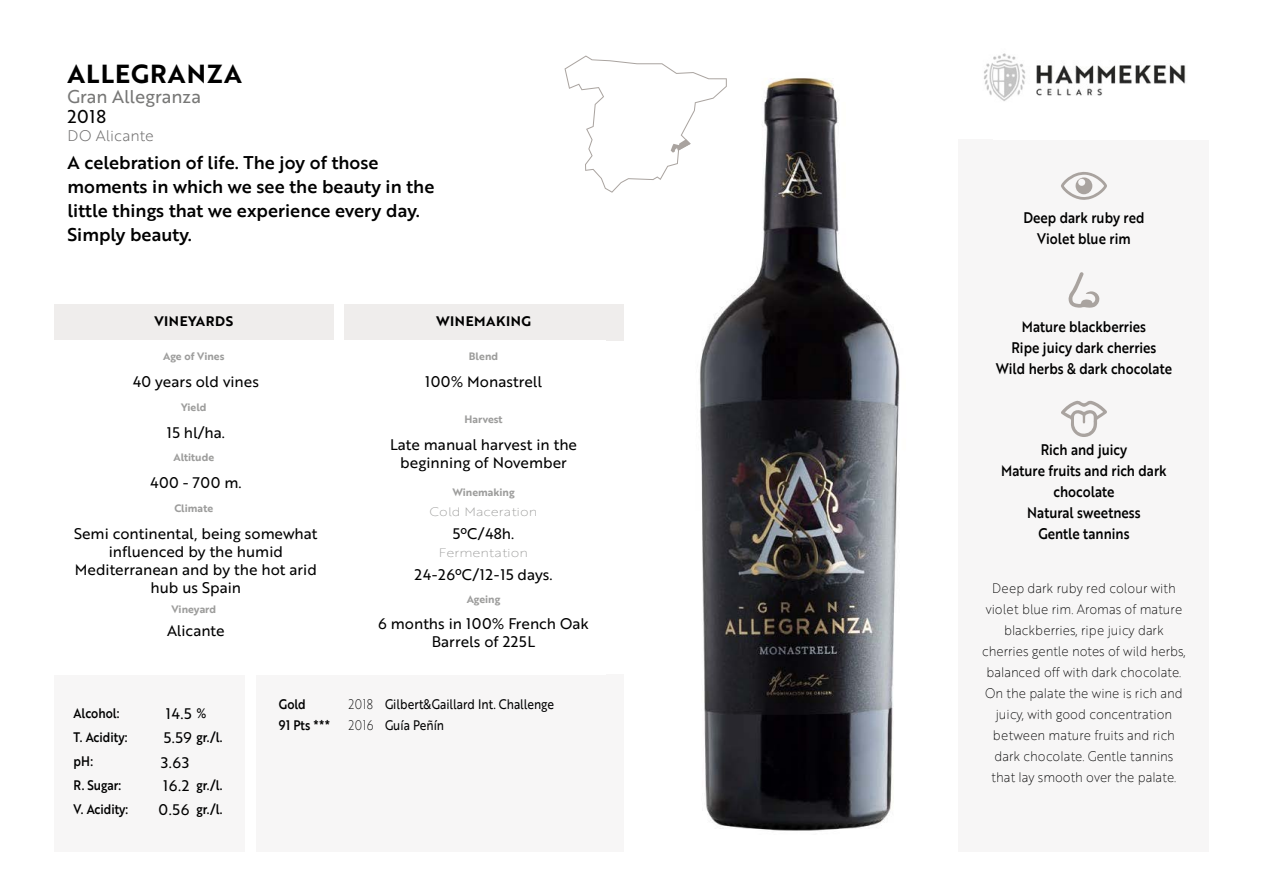
<style>
.page{position:relative;width:1263px;height:893px;background:#fff}
.page>*{position:absolute;margin:0;border:0;box-sizing:border-box;transform-origin:0 0}
.t1{font:25.5px "Brother 1816 Bold";letter-spacing:.04em;color:#000}
.t2{font:18px/24px "Brother 1816 Medium";color:#000}
.t3{font:18px "Brother 1816 Regular";color:#777776}
.t4{font:18px "Brother 1816 Regular";color:#000}
.t5{font:15px/18px "Brother 1816 Regular";color:#000;text-align:center}
.t6{font:15px/21px "Brother 1816 Medium";color:#000;text-align:center;scale:.88 1}
.t7{font:15px "Brother 1816 Regular";letter-spacing:.02em;color:#000}
.t8{font:15px "Brother 1816 Light";color:#706f6f}
.t9{font:13.5px/21px "Brother 1816 Thin";color:#000;text-align:center;scale:.92 1}
.t10{font:13.5px/23.9px "Brother 1816 Medium";color:#000;scale:.88 1}
.t11{font:13.5px/21px "Brother 1816 Regular";color:#000;scale:.87 1}
.t12{font:13.5px "Brother 1816 Bold";letter-spacing:.04em;color:#000}
.t13{font:13.5px/21px "Brother 1816 Thin";letter-spacing:.04em;color:#000;scale:.87 1}
.t14{font:12px "Brother 1816 Thin";color:#9d9d9c;scale:1.15 1}
.t15{font:10.5px "Brother 1816 Bold";color:#9d9d9c}
</style>
<div class="page">
<div style="left:958px;top:140px;width:251px;height:711px;background:#f7f6f6"></div>
<div style="left:257px;top:675px;width:366px;height:176px;background:#f7f6f6"></div>
<div style="left:54px;top:675px;width:190px;height:176px;background:#f7f6f6"></div>
<div style="left:344px;top:304px;width:279px;height:36px;background:#efedec"></div>
<div style="left:54px;top:304px;width:280px;height:36px;background:#efedec"></div>
<svg style="left:1061px;top:400px;width:46px;height:37px"></svg>
<svg style="left:1068px;top:272px;width:32px;height:36px"></svg>
<svg style="left:1061px;top:172px;width:46px;height:28px"></svg>
<img style="left:992px;top:53px;width:194px;height:48px">
<img style="left:606px;top:78px;width:294px;height:753px">
<img style="left:606px;top:675px;width:17px;height:156px">
<img style="left:606px;top:304px;width:17px;height:36px">
<img style="left:984px;top:63px;width:8px;height:32px">
<svg style="left:564px;top:55px;width:163px;height:138px"></svg>
<h1 class="t1" style="left:67px;top:54px;width:176px">ALLEGRANZA</h1>
<h2 class="t3" style="left:67px;top:83px;width:135px">Gran Allegranza</h2>
<h2 class="t4" style="left:67px;top:103px;width:40px">2018</h2>
<p class="t8" style="left:67px;top:125px;width:88px">DO Alicante</p>
<h2 class="t2" style="left:67px;top:150px;width:368px">A celebration of life. The joy of those moments in which we see the beauty in the little things that we experience every day.<br>Simply beauty.</h2>
<p class="t12" style="left:154px;top:310px;width:80px">VINEYARDS</p>
<p class="t12" style="left:436px;top:310px;width:97px">WINEMAKING</p>
<p class="t15" style="left:163px;top:348px;width:63px">Age of Vines</p>
<p class="t15" style="left:469px;top:348px;width:31px">Blend</p>
<p class="t5" style="left:133px;top:372px;width:128px">40 years old vines</p>
<p class="t5" style="left:425px;top:372px;width:119px">100% Monastrell</p>
<p class="t5" style="left:167px;top:423px;width:60px">15 hl/ha.</p>
<p class="t5" style="left:390px;top:435px;width:189px">Late manual harvest in the beginning of November</p>
<p class="t5" style="left:150px;top:473px;width:93px">400 - 700 m.</p>
<p class="t5" style="left:74px;top:524px;width:245px">Semi continental, being somewhat</p>
<p class="t5" style="left:453px;top:524px;width:63px">5ºC/48h.</p>
<p class="t5" style="left:75px;top:542px;width:244px">influenced by the humid<br>Mediterranean and by the hot arid hub us Spain</p>
<p class="t15" style="left:181px;top:399px;width:27px">Yield</p>
<p class="t15" style="left:464px;top:412px;width:40px">Harvest</p>
<p class="t15" style="left:173px;top:449px;width:42px">Altitude</p>
<p class="t15" style="left:452px;top:484px;width:64px">Winemaking</p>
<p class="t14" style="left:430px;top:503px;width:95px">Cold Maceration</p>
<p class="t14" style="left:439px;top:544px;width:79px">Fermentation</p>
<p class="t15" style="left:174px;top:500px;width:40px">Climate</p>
<p class="t7" style="left:414px;top:563px;width:140px">24-26ºC/12-15 days.</p>
<p class="t15" style="left:467px;top:591px;width:35px">Ageing</p>
<p class="t15" style="left:171px;top:601px;width:46px">Vineyard</p>
<p class="t5" style="left:167px;top:621px;width:59px">Alicante</p>
<p class="t5" style="left:378px;top:614px;width:212px">6 months in 100% French Oak<br>Barrels of 225L</p>
<p class="t10" style="left:74px;top:701px;width:53px">Alcohol:</p>
<p class="t10" style="left:197px;top:701px;width:13px">%</p>
<p class="t10" style="left:74px;top:725px;width:63px">T. Acidity:</p>
<p class="t10" style="left:197px;top:725px;width:31px">gr./l.</p>
<p class="t5" style="left:164px;top:702px;width:30px;line-height:23.9px;text-align:left">14.5<br>5.59</p>
<p class="t10" style="left:74px;top:749px;width:56px">pH:<br>R. Sugar:</p>
<p class="t5" style="left:161px;top:750px;width:30px;line-height:23.4px;text-align:left">3.63<br>16.2</p>
<p class="t10" style="left:197px;top:773px;width:31px">gr./l.</p>
<p class="t10" style="left:74px;top:797px;width:64px">V. Acidity:</p>
<p class="t10" style="left:197px;top:797px;width:31px">gr./l.</p>
<p class="t5" style="left:159px;top:800px;width:32px">0.56</p>
<p class="t10" style="left:279px;top:693px;width:60px;line-height:21px">Gold<br>91 Pts ***</p>
<p class="t11" style="left:385px;top:693px;width:196px">Gilbert&amp;Gaillard Int. Challenge<br>Guía Peñín</p>
<p class="t13" style="left:348px;top:693px;width:30px">2018<br>2016</p>
<p class="t6" style="left:1023px;top:206px;width:139px">Deep dark ruby red<br>Violet blue rim</p>
<p class="t6" style="left:996px;top:315px;width:202px">Mature blackberries<br>Ripe juicy dark cherries<br>Wild herbs &amp; dark chocolate</p>
<p class="t6" style="left:1001px;top:438px;width:190px">Rich and juicy<br>Mature fruits and rich dark chocolate<br>Natural sweetness<br>Gentle tannins</p>
<p class="t9" style="left:982px;top:577px;width:223px">Deep dark ruby red colour with violet blue rim. Aromas of mature blackberries, ripe juicy dark cherries gentle notes of wild herbs, balanced off with dark chocolate.<br>On the palate the wine is rich and juicy, with good concentration between mature fruits and rich dark chocolate. Gentle tannins that lay smooth over the palate.</p>
</div>
